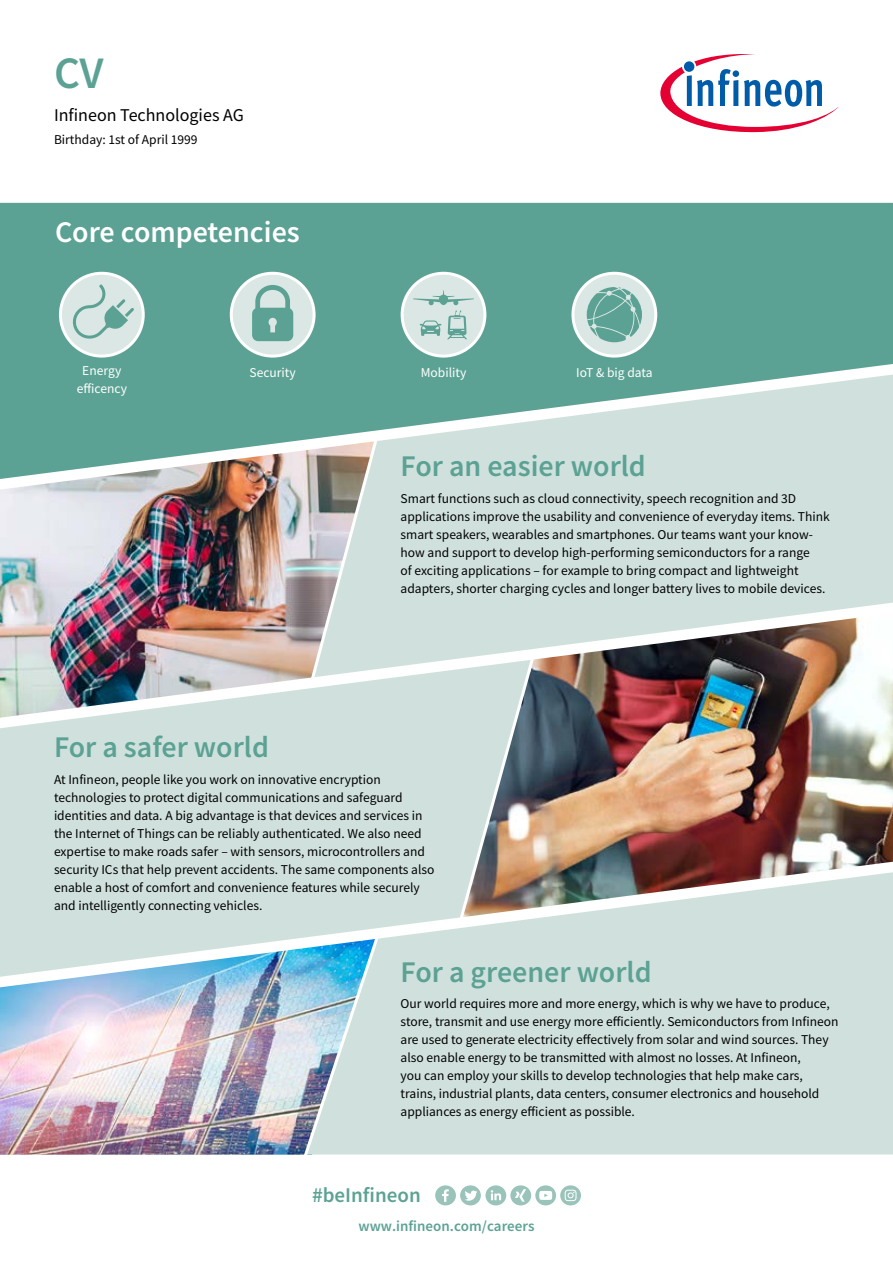
<style>
.page{position:relative;width:893px;height:1263px;background:#fff}
.page>*{position:absolute;margin:0;border:0;box-sizing:border-box;transform-origin:0 0}
.t1{font:600 45px "Source Sans Pro";color:#5ca294}
.t2{font:600 30px "Source Sans Pro";color:#5ca294}
.t3{font:600 30px "Source Sans Pro";color:#fff}
.t4{font:600 21px "Source Sans Pro";color:#5ca294}
.t5{font:18px "Source Sans Pro";color:#000}
.t6{font:600 15px "Source Sans Pro";color:#5ca294}
.t7{font:13.5px/18px "Source Sans Pro";color:#000}
.t8{font:13.5px/18px "Source Sans Pro";color:#fff;text-align:center}
</style>
<div class="page">
<div style="left:0;top:203px;width:893px;height:152px;background:#5ca294"></div>
<img style="left:0;top:499px;width:308px;height:95px">
<img style="left:0;top:996px;width:298px;height:158px">
<div style="left:381px;top:499px;width:512px;height:95px;background:#d0e1dd"></div>
<div style="left:383px;top:996px;width:510px;height:158px;background:#d0e1dd"></div>
<div style="left:0;top:737px;width:456px;height:116px;background:#d0e1dd"></div>
<img style="left:538px;top:737px;width:355px;height:116px">
<svg style="left:0;top:355px;width:893px;height:144px;background:#9ac1b8"></svg>
<svg style="left:0;top:853px;width:893px;height:143px;background:#c4d3d2"></svg>
<img style="left:0;top:594px;width:893px;height:143px">
<svg style="left:308px;top:430px;width:73px;height:254px;background:#c2c7c3"></svg>
<svg style="left:456px;top:649px;width:82px;height:279px;background:#b4b7b2"></svg>
<img style="left:298px;top:928px;width:85px;height:227px">
<svg style="left:660px;top:54px;width:179px;height:79px"></svg>
<svg style="left:60px;top:273px;width:83px;height:83px;background:#dfeae7"></svg>
<div style="left:59px;top:272px;width:86px;height:86px;border:3px solid #fff;border-radius:50%"></div>
<svg style="left:71px;top:284px;width:63px;height:56px;background:#c0d9d3"></svg>
<div style="left:231px;top:273px;width:83px;height:83px;background:#dae7e4;border-radius:50%"></div>
<div style="left:230px;top:272px;width:86px;height:86px;border:3px solid #fff;border-radius:50%"></div>
<svg style="left:252px;top:285px;width:41px;height:56px"></svg>
<div style="left:402px;top:273px;width:83px;height:83px;background:#dae7e4;border-radius:50%"></div>
<div style="left:401px;top:272px;width:85px;height:86px;border:3px solid #fff;border-radius:50%"></div>
<svg style="left:413px;top:290px;width:61px;height:49px"></svg>
<div style="left:573px;top:273px;width:83px;height:83px;background:#dae7e4;border-radius:50%"></div>
<div style="left:571px;top:272px;width:86px;height:86px;border:3px solid #fff;border-radius:50%"></div>
<svg style="left:587px;top:287px;width:55px;height:55px"></svg>
<div style="left:535px;top:1185px;width:21px;height:20px;background:#9ac3ba;border-radius:50%"></div>
<svg style="left:539px;top:1191px;width:13px;height:9px"></svg>
<div style="left:485px;top:1185px;width:21px;height:20px;background:#9ac3ba;border-radius:50%"></div>
<svg style="left:491px;top:1190px;width:10px;height:10px"></svg>
<div style="left:510px;top:1185px;width:21px;height:20px;background:#9ac3ba;border-radius:50%"></div>
<svg style="left:515px;top:1189px;width:11px;height:13px"></svg>
<div style="left:435px;top:1185px;width:21px;height:20px;background:#9ac3ba;border-radius:50%"></div>
<svg style="left:442px;top:1189px;width:7px;height:13px"></svg>
<div style="left:460px;top:1185px;width:21px;height:20px;background:#9ac3ba;border-radius:50%"></div>
<svg style="left:465px;top:1190px;width:12px;height:11px"></svg>
<svg style="left:560px;top:1185px;width:21px;height:20px"></svg>
<h1 class="t1" style="left:54px;top:43px;width:51px">CV</h1>
<h3 class="t5" style="left:54px;top:103px;width:191px">Infineon Technologies AG</h3>
<p class="t7" style="left:54px;top:130px;width:145px">Birthday: 1st of April 1999</p>
<h2 class="t3" style="left:55px;top:212px;width:246px">Core competencies</h2>
<p class="t8" style="left:77px;top:361px;width:52px">Energy efficency</p>
<p class="t8" style="left:250px;top:363px;width:48px">Security</p>
<p class="t8" style="left:421px;top:363px;width:47px">Mobility</p>
<p class="t8" style="left:576px;top:363px;width:78px">IoT &amp; big data</p>
<h2 class="t2" style="left:401px;top:447px;width:247px">For an easier world</h2>
<p class="t7" style="left:401px;top:489px;width:431px">Smart functions such as cloud connectivity, speech recognition and 3D applications improve the usability and convenience of everyday items. Think smart speakers, wearables and smartphones. Our teams want your know&shy;how and support to develop high-performing semiconductors for a range<br>of exciting applications – for example to bring compact and lightweight adapters, shorter charging cycles and longer battery lives to mobile devices.</p>
<h2 class="t2" style="left:54px;top:727px;width:216px">For a safer world</h2>
<p class="t7" style="left:54px;top:770px;width:382px">At Infineon, people like you work on innovative encryption technologies to protect digital communications and safeguard identities and data. A big advantage is that devices and services in the Internet of Things can be reliably authenticated. We also need expertise to make roads safer – with sensors, microcontrollers and security ICs that help prevent accidents. The same components also enable a host of comfort and convenience features while securely and intelligently connecting vehicles.</p>
<h2 class="t2" style="left:401px;top:952px;width:253px">For a greener world</h2>
<p class="t7" style="left:401px;top:995px;width:439px">Our world requires more and more energy, which is why we have to produce, store, transmit and use energy more efficiently. Semiconductors from Infineon are used to generate electricity effectively from solar and wind sources. They also enable energy to be transmitted with almost no losses. At Infineon,<br>you can employ your skills to develop technologies that help make cars, trains, industrial plants, data centers, consumer electronics and household appliances as energy efficient as possible.</p>
<h3 class="t4" style="left:312px;top:1181px;width:110px">#beInfineon</h3>
<p class="t6" style="left:358px;top:1216px;width:178px">www.infineon.com/careers</p>
</div>
